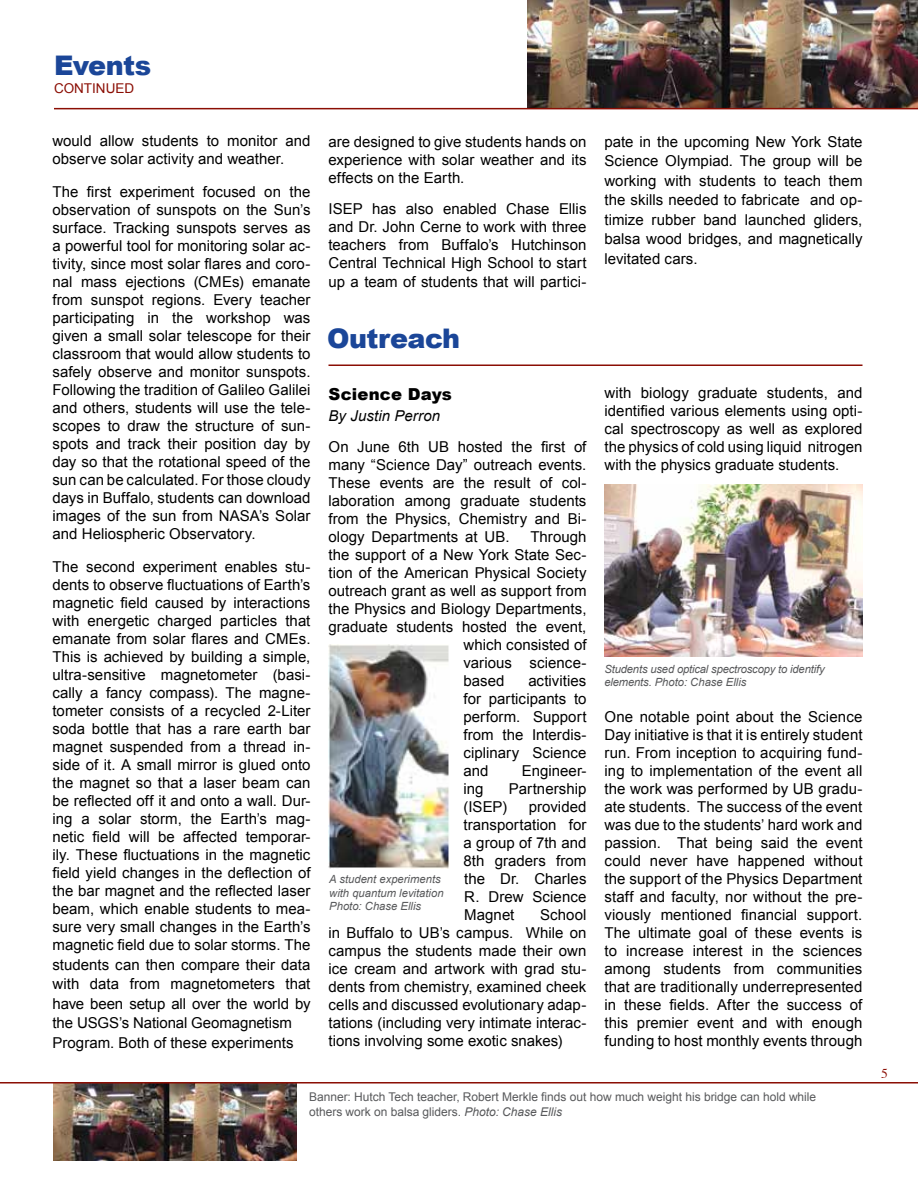
<style>
.page{position:relative;width:918px;height:1188px;background:#fff}
.page>*{position:absolute;margin:0;border:0;box-sizing:border-box;transform-origin:0 0}
.t1{font:900 27px "Arial";letter-spacing:-.02em;color:#1b4698}
.t2{font:900 16.5px "Arial";letter-spacing:.01em;color:#000}
.t3{font:15px/18px "Arial";letter-spacing:.005em;color:#000;text-align:justify}
.t4{font:italic 15px "Arial";letter-spacing:.01em;color:#000}
.t5{font:13.5px "Arial";color:#8b0e04}
.t6{font:13.5px "Times";color:#8b0e04}
.t7{font:12px/14.4px "Arial";color:#58595b}
.t8{font:italic 11.25px/13.5px "Arial";color:#58595b}
.s1{font-style:italic}
</style>
<div class="page">
<img style="left:528px;top:0;width:390px;height:108px">
<img style="left:53px;top:1084px;width:244px;height:77px">
<hr style="left:328px;top:364px;width:534px;height:2px;background:#8b0e04">
<hr style="left:0;top:1082px;width:918px;height:2px;background:#8b0e04">
<hr style="left:54px;top:108px;width:864px;height:1px;background:#8b0e04">
<img style="left:328px;top:645px;width:121px;height:223px">
<img style="left:604px;top:484px;width:258px;height:172px">
<h1 class="t1" style="left:54px;top:46px;width:99px">Events</h1>
<p class="t5" style="left:54px;top:80px;width:82px">CONTINUED</p>
<p class="t3" style="left:52px;top:132px;width:260px">would allow students to monitor and observe solar activity and weather.</p>
<p class="t3" style="left:52px;top:183px;width:260px">The first experiment focused on the observation of sunspots on the Sun’s surface. Tracking sunspots serves as a powerful tool for monitoring solar ac&shy;tivity, since most solar flares and coro&shy;nal mass ejections (CMEs) emanate from sunspot regions. Every teacher participating in the workshop was given a small solar telescope for their classroom that would allow students to safely observe and monitor sunspots.<br>Following the tradition of Galileo Galilei and others, students will use the tele&shy;scopes to draw the structure of sun&shy;spots and track their position day by day so that the rotational speed of the sun can be calculated. For those cloudy days in Buffalo, students can download images of the sun from NASA’s Solar and Heliospheric Observatory.</p>
<p class="t3" style="left:52px;top:558px;width:260px">The second experiment enables stu&shy;dents to observe fluctuations of Earth’s magnetic field caused by interactions with energetic charged particles that emanate from solar flares and CMEs.<br>This is achieved by building a simple, ultra-sensitive magnetometer (basi&shy;cally a fancy compass). The magne&shy;tometer consists of a recycled 2-Liter soda bottle that has a rare earth bar magnet suspended from a thread in&shy;side of it. A small mirror is glued onto the magnet so that a laser beam can be reflected off it and onto a wall. Dur&shy;ing a solar storm, the Earth’s mag&shy;netic field will be affected temporar&shy;ily. These fluctuations in the magnetic field yield changes in the deflection of the bar magnet and the reflected laser beam, which enable students to mea&shy;sure very small changes in the Earth’s magnetic field due to solar storms. The</p>
<p class="t3" style="left:52px;top:955px;width:260px;line-height:19.5px;text-align:left">students can then compare their data with data from magnetometers that have been setup all over the world by the USGS’s National Geomagnetism Program. Both of these experiments</p>
<p class="t3" style="left:328px;top:133px;width:260px">are designed to give students hands on experience with solar weather and its effects on the Earth.</p>
<p class="t3" style="left:328px;top:200px;width:260px">ISEP has also enabled Chase Ellis and Dr. John Cerne to work with three teachers from Buffalo’s Hutchinson Central Technical High School to start up a team of students that will partici-</p>
<h1 class="t1" style="left:327px;top:319px;width:134px">Outreach</h1>
<p class="t2" style="left:328px;top:382px;width:125px">Science Days</p>
<p class="t4" style="left:328px;top:406px;width:113px">By Justin Perron</p>
<p class="t3" style="left:328px;top:438px;width:259px">On June 6th UB hosted the first of many “Science Day” outreach events.<br>These events are the result of col&shy;laboration among graduate students from the Physics, Chemistry and Bi&shy;ology Departments at UB.</p>
<p class="t3" style="left:530px;top:528px;width:58px">Through</p>
<p class="t3" style="left:328px;top:546px;width:259px">the support of a New York State Sec-</p>
<p class="t3" style="left:328px;top:564px;width:260px">tion of the American Physical Society</p>
<p class="t3" style="left:328px;top:582px;width:260px">outreach grant as well as support from</p>
<p class="t3" style="left:328px;top:600px;width:260px">the Physics and Biology Departments,</p>
<p class="t3" style="left:328px;top:618px;width:259px">graduate students hosted the event,</p>
<p class="t3" style="left:464px;top:636px;width:125px">which consisted of</p>
<p class="t3" style="left:464px;top:654px;width:124px">various science-</p>
<p class="t3" style="left:464px;top:672px;width:42px">based</p>
<p class="t3" style="left:464px;top:672px;width:125px;text-indent:65px">activities for participants to perform. Support from the Interdis&shy;ciplinary Science and</p>
<p class="t3" style="left:522px;top:762px;width:66px">Engineer-</p>
<p class="t3" style="left:464px;top:780px;width:22px">ing</p>
<p class="t3" style="left:509px;top:780px;width:79px">Partnership</p>
<p class="t3" style="left:464px;top:798px;width:45px">(ISEP)</p>
<p class="t3" style="left:464px;top:798px;width:125px;text-indent:65px">provided transportation for a group of 7th and 8th graders from the Dr. Charles R. Drew Science Magnet</p>
<p class="t8" style="left:329px;top:873px;width:116px">A student experiments with quantum levitation<br>Photo: Chase Ellis</p>
<p class="t3" style="left:328px;top:906px;width:260px;text-indent:212px">School in Buffalo to UB’s campus. While on campus the students made their own ice cream and artwork with grad stu&shy;dents from chemistry, examined cheek cells and discussed evolutionary adap&shy;tations (including very intimate interac&shy;tions involving some exotic snakes)</p>
<p class="t3" style="left:604px;top:132px;width:260px;line-height:19.5px">pate in the upcoming New York State Science Olympiad. The group will be working with students to teach them the skills needed to fabricate and op&shy;timize rubber band launched gliders, balsa wood bridges, and magnetically levitated cars.</p>
<p class="t3" style="left:604px;top:384px;width:260px">with biology graduate students, and identified various elements using opti&shy;cal spectroscopy as well as explored the physics of cold using liquid nitrogen with the physics graduate students.</p>
<p class="t8" style="left:604px;top:662px;width:222px">Students used optical spectroscopy to identify elements. Photo: Chase Ellis</p>
<p class="t3" style="left:604px;top:708px;width:260px">One notable point about the Science Day initiative is that it is entirely student run. From inception to acquiring fund&shy;ing to implementation of the event all the work was performed by UB gradu&shy;ate students. The success of the event was due to the students’ hard work and passion. That being said the event could never have happened without the support of the Physics Department staff and faculty, nor without the pre&shy;viously mentioned financial support.<br>The ultimate goal of these events is to increase interest in the sciences among students from communities that are traditionally underrepresented in these fields. After the success of this premier event and with enough funding to host monthly events through</p>
<p class="t7" style="left:309px;top:1090px;width:509px">Banner: Hutch Tech teacher, Robert Merkle finds out how much weight his bridge can hold while others work on balsa gliders. <span class="s1">Photo: Chase Ellis</span></p>
<p class="t6" style="left:881px;top:1061px;width:8px">5</p>
</div>
